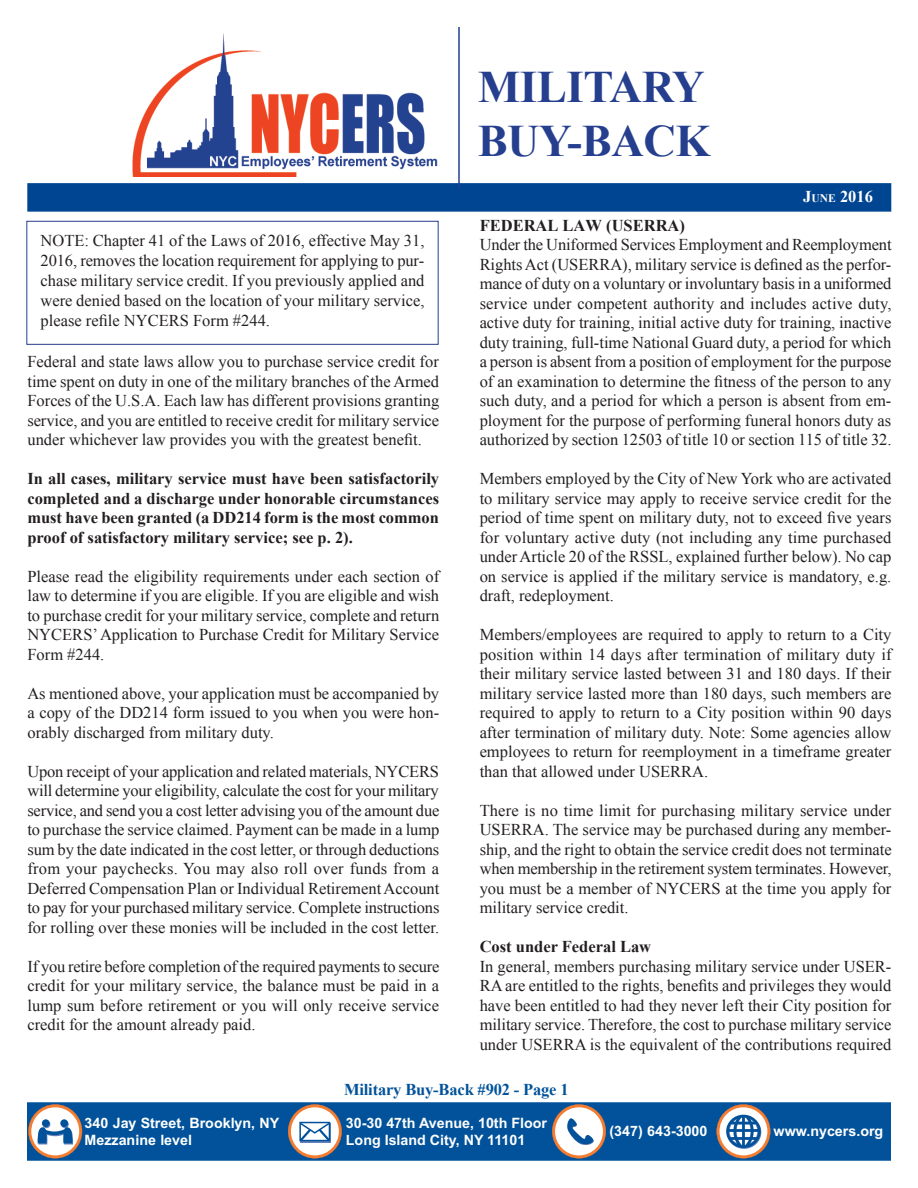
<style>
.page{position:relative;width:918px;height:1188px;background:#fff}
.page>*{position:absolute;margin:0;border:0;box-sizing:border-box;transform-origin:0 0}
.t1{font:700 45px "Times New Roman";letter-spacing:-.01em;color:#253f8e}
.Paragraph_Style_1{font:16.5px/19.5px "Times New Roman";color:#231f20;text-align:justify}
.Paragraph_Style_1-2{font:700 16.5px/19.5px "Times New Roman";color:#231f20;text-align:justify}
.t2{font:700 16.5px "Times New Roman";letter-spacing:-.01em;color:#01529a}
.Paragraph_Style_1-3{font:700 16.5px "Times New Roman";color:#231f20}
.t3{font:700 16.5px "Times New Roman";color:#fff}
.t4{font:700 14.25px/17.1px "Arial";color:#fff}
.t5{font:700 14.25px/17.1px "Arial";color:#fdfdfd}
.s1{font-size:11.55px}
</style>
<div class="page">
<div style="left:27px;top:183px;width:864px;height:29px;background:#004591"></div>
<img style="left:132px;top:34px;width:306px;height:143px">
<div style="left:27px;top:1102px;width:864px;height:59px;background:#01529a"></div>
<hr style="left:27px;top:1102px;width:864px;height:1px;background:#fff">
<svg style="left:552px;top:1104px;width:54px;height:54px"></svg>
<svg style="left:288px;top:1104px;width:54px;height:54px"></svg>
<svg style="left:28px;top:1104px;width:54px;height:54px"></svg>
<svg style="left:717px;top:1104px;width:53px;height:54px"></svg>
<hr style="left:458px;top:27px;width:2px;height:163px;background:#253f8e">
<div style="left:27px;top:221px;width:411px;height:124px;border:1px solid #253f8e"></div>
<p class="Paragraph_Style_1" style="left:41px;top:231px;width:386px">NOTE: Chapter 41 of the Laws of 2016, effective May 31, 2016, removes the location requirement for applying to pur&shy;chase military service credit. If you previously applied and were denied based on the location of your military service, please refile NYCERS Form #244.</p>
<p class="Paragraph_Style_1" style="left:27px;top:352px;width:413px">Federal and state laws allow you to purchase service credit for</p>
<p class="Paragraph_Style_1" style="left:27px;top:371px;width:413px">time spent on duty in one of the military branches of the Armed</p>
<p class="Paragraph_Style_1" style="left:27px;top:391px;width:414px">Forces of the U.S.A. Each law has different provisions granting</p>
<p class="Paragraph_Style_1" style="left:27px;top:410px;width:413px">service, and you are entitled to receive credit for military service</p>
<p class="Paragraph_Style_1" style="left:27px;top:430px;width:396px">under whichever law provides you with the greatest benefit.</p>
<p class="Paragraph_Style_1-2" style="left:27px;top:469px;width:413px">In all cases, military service must have been satisfactorily completed and a discharge under honorable circumstances must have been granted (a DD214 form is the most common proof of satisfactory military service; see p. 2).</p>
<p class="Paragraph_Style_1" style="left:27px;top:566px;width:413px">Please read the eligibility requirements under each section of law to determine if you are eligible. If you are eligible and wish</p>
<p class="Paragraph_Style_1" style="left:27px;top:605px;width:413px">to purchase credit for your military service, complete and return</p>
<p class="Paragraph_Style_1" style="left:27px;top:625px;width:413px">NYCERS’ Application to Purchase Credit for Military Service</p>
<p class="Paragraph_Style_1" style="left:27px;top:644px;width:79px">Form #244.</p>
<p class="Paragraph_Style_1" style="left:27px;top:683px;width:413px">As mentioned above, your application must be accompanied by</p>
<p class="Paragraph_Style_1" style="left:27px;top:703px;width:413px">a copy of the DD214 form issued to you when you were hon&shy;orably discharged from military duty.</p>
<p class="Paragraph_Style_1" style="left:27px;top:761px;width:413px">Upon receipt of your application and related materials, NYCERS</p>
<p class="Paragraph_Style_1" style="left:27px;top:781px;width:413px">will determine your eligibility, calculate the cost for your military</p>
<p class="Paragraph_Style_1" style="left:27px;top:800px;width:413px">service, and send you a cost letter advising you of the amount due</p>
<p class="Paragraph_Style_1" style="left:27px;top:820px;width:414px">to purchase the service claimed. Payment can be made in a lump</p>
<p class="Paragraph_Style_1" style="left:27px;top:839px;width:413px">sum by the date indicated in the cost letter, or through deductions</p>
<p class="Paragraph_Style_1" style="left:27px;top:859px;width:414px">from your paychecks. You may also roll over funds from a<br>Deferred Compensation Plan or Individual Retirement Account</p>
<p class="Paragraph_Style_1" style="left:27px;top:898px;width:414px">to pay for your purchased military service. Complete instructions</p>
<p class="Paragraph_Style_1" style="left:27px;top:917px;width:413px">for rolling over these monies will be included in the cost letter.</p>
<p class="Paragraph_Style_1" style="left:27px;top:956px;width:414px">If you retire before completion of the required payments to secure</p>
<p class="Paragraph_Style_1" style="left:27px;top:976px;width:413px">credit for your military service, the balance must be paid in a lump sum before retirement or you will only receive service credit for the amount already paid.</p>
<p class="t1" style="left:478px;top:55px;width:228px">MILITARY</p>
<p class="t1" style="left:478px;top:109px;width:234px">BUY-BACK</p>
<p class="t3" style="left:803px;top:185px;width:71px">J<span class="s1">UNE</span> 2016</p>
<p class="Paragraph_Style_1-3" style="left:480px;top:214px;width:207px">FEDERAL LAW (USERRA)</p>
<p class="Paragraph_Style_1" style="left:480px;top:235px;width:413px">Under the Uniformed Services Employment and Reemployment</p>
<p class="Paragraph_Style_1" style="left:480px;top:254px;width:413px">Rights Act (USERRA), military service is defined as the perfor&shy;mance of duty on a voluntary or involuntary basis in a uniformed service under competent authority and includes active duty, active duty for training, initial active duty for training, inactive duty training, full-time National Guard duty, a period for which a person is absent from a position of employment for the purpose of an examination to determine the fitness of the person to any such duty, and a period for which a person is absent from em&shy;ployment for the purpose of performing funeral honors duty as authorized by section 12503 of title 10 or section 115 of title 32.</p>
<p class="Paragraph_Style_1" style="left:480px;top:469px;width:413px">Members employed by the City of New York who are activated</p>
<p class="Paragraph_Style_1" style="left:480px;top:488px;width:413px">to military service may apply to receive service credit for the period of time spent on military duty, not to exceed five years for voluntary active duty (not including any time purchased under Article 20 of the RSSL, explained further below). No cap</p>
<p class="Paragraph_Style_1" style="left:480px;top:566px;width:413px">on service is applied if the military service is mandatory, e.g. draft, redeployment.</p>
<p class="Paragraph_Style_1" style="left:480px;top:625px;width:413px">Members/employees are required to apply to return to a City position within 14 days after termination of military duty if their military service lasted between 31 and 180 days. If their military service lasted more than 180 days, such members are required to apply to return to a City position within 90 days after termination of military duty. Note: Some agencies allow employees to return for reemployment in a timeframe greater than that allowed under USERRA.</p>
<p class="Paragraph_Style_1" style="left:480px;top:800px;width:414px">There is no time limit for purchasing military service under USERRA. The service may be purchased during any member&shy;ship, and the right to obtain the service credit does not terminate when membership in the retirement system terminates. However, you must be a member of NYCERS at the time you apply for military service credit.</p>
<p class="Paragraph_Style_1-2" style="left:480px;top:937px;width:173px">Cost under Federal Law</p>
<p class="Paragraph_Style_1" style="left:480px;top:956px;width:413px">In general, members purchasing military service under USER-RA are entitled to the rights, benefits and privileges they would have been entitled to had they never left their City position for military service. Therefore, the cost to purchase military service under USERRA is the equivalent of the contributions required</p>
<p class="t2" style="left:344px;top:1078px;width:226px">Military Buy-Back #902 - Page 1</p>
<p class="t4" style="left:85px;top:1115px;width:196px">340 Jay Street, Brooklyn, NY<br>Mezzanine level</p>
<p class="t4" style="left:610px;top:1123px;width:99px">(347) 643-3000</p>
<p class="t4" style="left:774px;top:1123px;width:111px">www.nycers.org</p>
<p class="t5" style="left:346px;top:1115px;width:203px">30-30 47th Avenue, 10th Floor<br>Long Island City, NY 11101</p>
</div>
